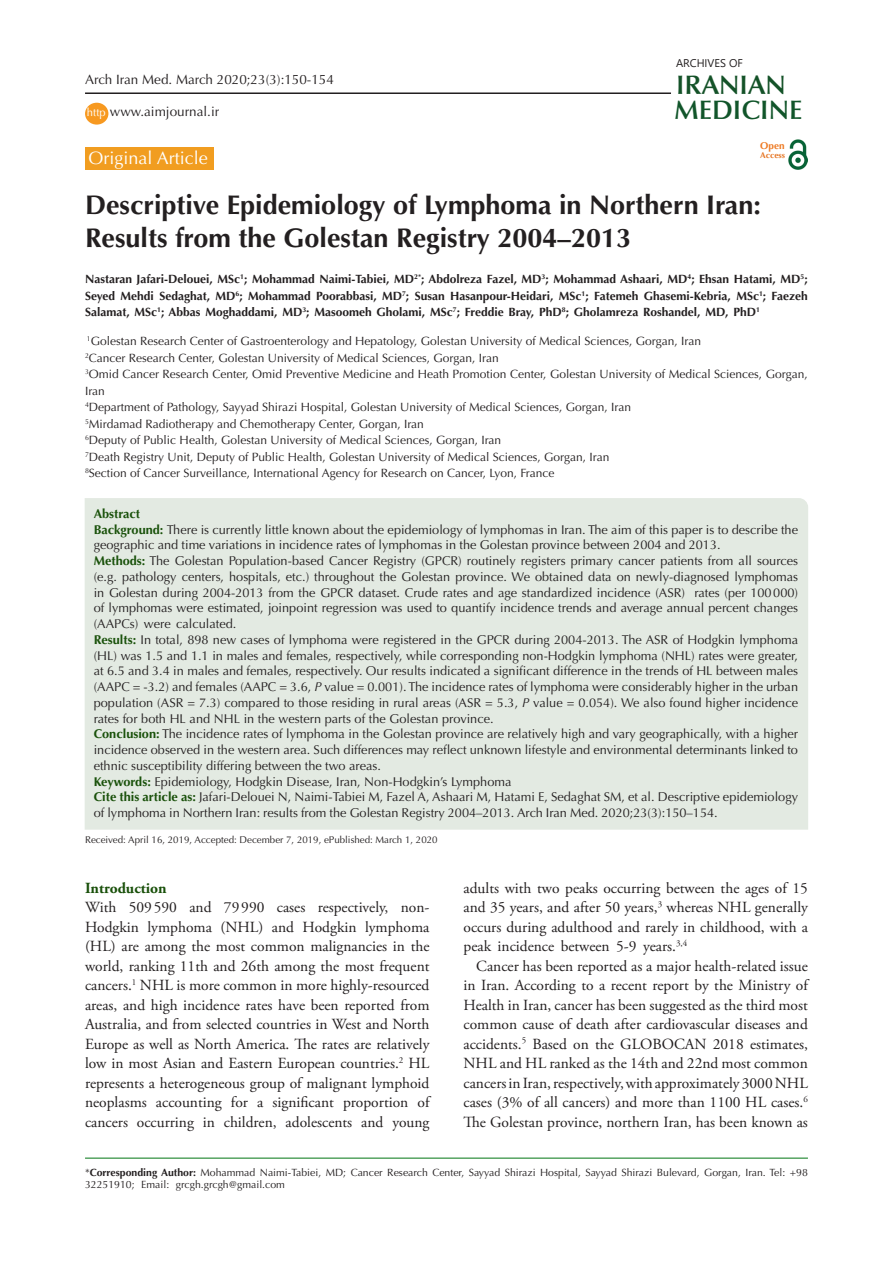
<style>
.page{position:relative;width:893px;height:1263px;background:#fff}
.page>*{position:absolute;margin:0;border:0;box-sizing:border-box;transform-origin:0 0}
.t1{font:700 27px "Optima LT Std";color:#231f20}
.t2{font:600 26.85px "Optima LT Std";color:#11552a}
.t3{font:600 26.85px "Optima LT Std";color:#145228}
.t4{font:18px "Optima LT Std";color:#fff}
.t5{font:15.45px/19.5px "Adobe Garamond Pro";color:#231f20;text-align:justify}
.t6{font:700 15.45px "Adobe Garamond Pro";color:#19500a}
.t7{font:13.5px "Optima LT Std";color:#231f20}
.t8{font:12.75px/15.8px "Optima LT Std";color:#231f20;text-align:justify}
.t9{font:700 12.75px "Optima LT Std";color:#19510a}
.t10{font:12px/16.5px "Optima LT Std";color:#231f20}
.t11{font:700 12px/16.5px "Optima LT Std";color:#231f20;text-align:justify}
.t12{font:11.25px "Optima LT Std";color:#fff}
.t13{font:11.1px "Segoe UI";color:#231f20}
.t14{font:10.5px/12px "Optima LT Std";color:#231f20}
.t15{font:700 9.9px "Optima LT Std";color:#ee7a23}
.t16{font:9.75px "Optima LT Std";color:#231f20}
.t17{font:700 8.4px "Optima LT Std";color:#e67625}
.s1{font-weight:700;color:#19510a}
.s2{font-style:italic}
.s3{font-weight:700;color:#19500a}
.s4{font-weight:700}
</style>
<div class="page">
<hr style="left:85px;top:1158px;width:723px;height:1px;background:#007513">
<div style="left:85px;top:147px;width:129px;height:23px;background:#f19d20"></div>
<div style="left:85px;top:498px;width:723px;height:332px;background:#e3eae2"></div>
<div style="left:85px;top:103px;width:23px;height:22px;background:#f79920;border-radius:50%"></div>
<hr style="left:85px;top:92px;width:586px;height:2px;background:#231f20">
<img style="left:788px;top:139px;width:20px;height:31px">
<p class="t7" style="left:85px;top:72px;width:250px">Arch Iran Med. March 2020;23(3):150-154</p>
<p class="t12" style="left:87px;top:106px;width:20px">http</p>
<p class="t7" style="left:110px;top:104px;width:111px">www.aimjournal.ir</p>
<p class="t13" style="left:676px;top:52px;width:68px">ARCHIVES OF</p>
<p class="t3" style="left:676px;top:69px;width:111px">IRANIAN</p>
<p class="t2" style="left:674px;top:94px;width:130px">MEDICINE</p>
<p class="t15" style="left:760px;top:140px;width:26px">Open</p>
<p class="t17" style="left:760px;top:150px;width:26px">Access</p>
<p class="t4" style="left:88px;top:147px;width:121px">Original Article</p>
<p class="t1" style="left:85px;top:189px;width:677px">Descriptive Epidemiology of Lymphoma in Northern Iran:</p>
<p class="t1" style="left:85px;top:222px;width:548px">Results from the Golestan Registry 2004–2013</p>
<p class="t11" style="left:85px;top:271px;width:724px">Nastaran Jafari-Delouei, MSc<sup>1</sup>; Mohammad Naimi-Tabiei, MD<sup>2*</sup>; Abdolreza Fazel, MD<sup>3</sup>; Mohammad Ashaari, MD<sup>4</sup>; Ehsan Hatami, MD<sup>5</sup>; Seyed Mehdi Sedaghat, MD<sup>6</sup>; Mohammad Poorabbasi, MD<sup>7</sup>; Susan Hasanpour-Heidari, MSc<sup>1</sup>; Fatemeh Ghasemi-Kebria, MSc<sup>1</sup>; Faezeh Salamat, MSc<sup>1</sup>; Abbas Moghaddami, MD<sup>3</sup>; Masoomeh Gholami, MSc<sup>7</sup>; Freddie Bray, PhD<sup>8</sup>; Gholamreza Roshandel, MD, PhD<sup>1</sup></p>
<p class="t10" style="left:87px;top:333px;width:616px"><sup>1</sup>Golestan Research Center of Gastroenterology and Hepatology, Golestan University of Medical Sciences, Gorgan, Iran</p>
<p class="t10" style="left:85px;top:350px;width:415px"><sup>2</sup>Cancer Research Center, Golestan University of Medical Sciences, Gorgan, Iran</p>
<p class="t10" style="left:85px;top:366px;width:724px"><sup>3</sup>Omid Cancer Research Center, Omid Preventive Medicine and Heath Promotion Center, Golestan University of Medical Sciences, Gorgan,<br>Iran</p>
<p class="t10" style="left:85px;top:399px;width:547px"><sup>4</sup>Department of Pathology, Sayyad Shirazi Hospital, Golestan University of Medical Sciences, Gorgan, Iran</p>
<p class="t10" style="left:85px;top:416px;width:340px"><sup>5</sup>Mirdamad Radiotherapy and Chemotherapy Center, Gorgan, Iran</p>
<p class="t10" style="left:85px;top:432px;width:418px"><sup>6</sup>Deputy of Public Health, Golestan University of Medical Sciences, Gorgan, Iran</p>
<p class="t10" style="left:85px;top:449px;width:526px"><sup>7</sup>Death Registry Unit, Deputy of Public Health, Golestan University of Medical Sciences, Gorgan, Iran</p>
<p class="t10" style="left:85px;top:465px;width:471px"><sup>8</sup>Section of Cancer Surveillance, International Agency for Research on Cancer, Lyon, France</p>
<p class="t9" style="left:94px;top:506px;width:48px">Abstract</p>
<p class="t8" style="left:94px;top:522px;width:706px"><span class="s1">Background:</span> There is currently little known about the epidemiology of lymphomas in Iran. The aim of this paper is to describe the geographic and time variations in incidence rates of lymphomas in the Golestan province between 2004 and 2013.</p>
<p class="t8" style="left:94px;top:553px;width:706px"><span class="s1">Methods:</span> The Golestan Population-based Cancer Registry (GPCR) routinely registers primary cancer patients from all sources (e.g. pathology centers, hospitals, etc.) throughout the Golestan province. We obtained data on newly-diagnosed lymphomas in Golestan during 2004-2013 from the GPCR dataset. Crude rates and age standardized incidence (ASR) rates (per 100000) of lymphomas were estimated, joinpoint regression was used to quantify incidence trends and average annual percent changes (AAPCs) were calculated.</p>
<p class="t8" style="left:94px;top:632px;width:706px"><span class="s1">Results:</span> In total, 898 new cases of lymphoma were registered in the GPCR during 2004-2013. The ASR of Hodgkin lymphoma (HL) was 1.5 and 1.1 in males and females, respectively, while corresponding non-Hodgkin lymphoma (NHL) rates were greater, at 6.5 and 3.4 in males and females, respectively. Our results indicated a significant difference in the trends of HL between males (AAPC = -3.2) and females (AAPC = 3.6, <span class="s2">P</span> value = 0.001). The incidence rates of lymphoma were considerably higher in the urban population (ASR = 7.3) compared to those residing in rural areas (ASR = 5.3, <span class="s2">P</span> value = 0.054). We also found higher incidence rates for both HL and NHL in the western parts of the Golestan province.</p>
<p class="t8" style="left:94px;top:726px;width:706px"><span class="s1">Conclusion:</span> The incidence rates of lymphoma in the Golestan province are relatively high and vary geographically, with a higher incidence observed in the western area. Such differences may reflect unknown lifestyle and environmental determinants linked to ethnic susceptibility differing between the two areas.</p>
<p class="t8" style="left:94px;top:774px;width:419px"><span class="s1">Keywords:</span> Epidemiology, Hodgkin Disease, Iran, Non-Hodgkin’s Lymphoma</p>
<p class="t8" style="left:94px;top:789px;width:706px"><span class="s3">Cite this article as:</span> Jafari-Delouei N, Naimi-Tabiei M, Fazel A, Ashaari M, Hatami E, Sedaghat SM, et al. Descriptive epidemiology of lymphoma in Northern Iran: results from the Golestan Registry 2004–2013. Arch Iran Med. 2020;23(3):150–154.</p>
<p class="t16" style="left:85px;top:834px;width:354px">Received: April 16, 2019, Accepted: December 7, 2019, ePublished: March 1, 2020</p>
<p class="t6" style="left:85px;top:879px;width:83px">Introduction</p>
<p class="t5" style="left:85px;top:898px;width:346px">With 509 590 and 79990 cases respectively, non-Hodgkin lymphoma (NHL) and Hodgkin lymphoma (HL) are among the most common malignancies in the world, ranking 11th and 26th among the most frequent cancers.<sup>1</sup> NHL is more common in more highly-resourced areas, and high incidence rates have been reported from Australia, and from selected countries in West and North Europe as well as North America. The rates are relatively low in most Asian and Eastern European countries.<sup>2</sup> HL represents a heterogeneous group of malignant lymphoid neoplasms accounting for a significant proportion of cancers occurring in children, adolescents and young</p>
<p class="t5" style="left:463px;top:878px;width:346px">adults with two peaks occurring between the ages of 15 and 35 years, and after 50 years,<sup>3</sup> whereas NHL generally occurs during adulthood and rarely in childhood, with a peak incidence between 5-9 years.<sup>3,4</sup></p>
<p class="t5" style="left:463px;top:956px;width:346px;text-indent:13px">Cancer has been reported as a major health-related issue in Iran. According to a recent report by the Ministry of Health in Iran, cancer has been suggested as the third most common cause of death after cardiovascular diseases and accidents.<sup>5</sup> Based on the GLOBOCAN 2018 estimates, NHL and HL ranked as the 14th and 22nd most common cancers in Iran, respectively, with approximately 3000 NHL cases (3% of all cancers) and more than 1100 HL cases.<sup>6<br></sup>The Golestan province, northern Iran, has been known as</p>
<p class="t14" style="left:85px;top:1166px;width:724px">*<span class="s4">Corresponding Author:</span> Mohammad Naimi-Tabiei, MD; Cancer Research Center, Sayyad Shirazi Hospital, Sayyad Shirazi Bulevard, Gorgan, Iran. Tel: +98<br>32251910; Email: grcgh.grcgh@gmail.com</p>
</div>
